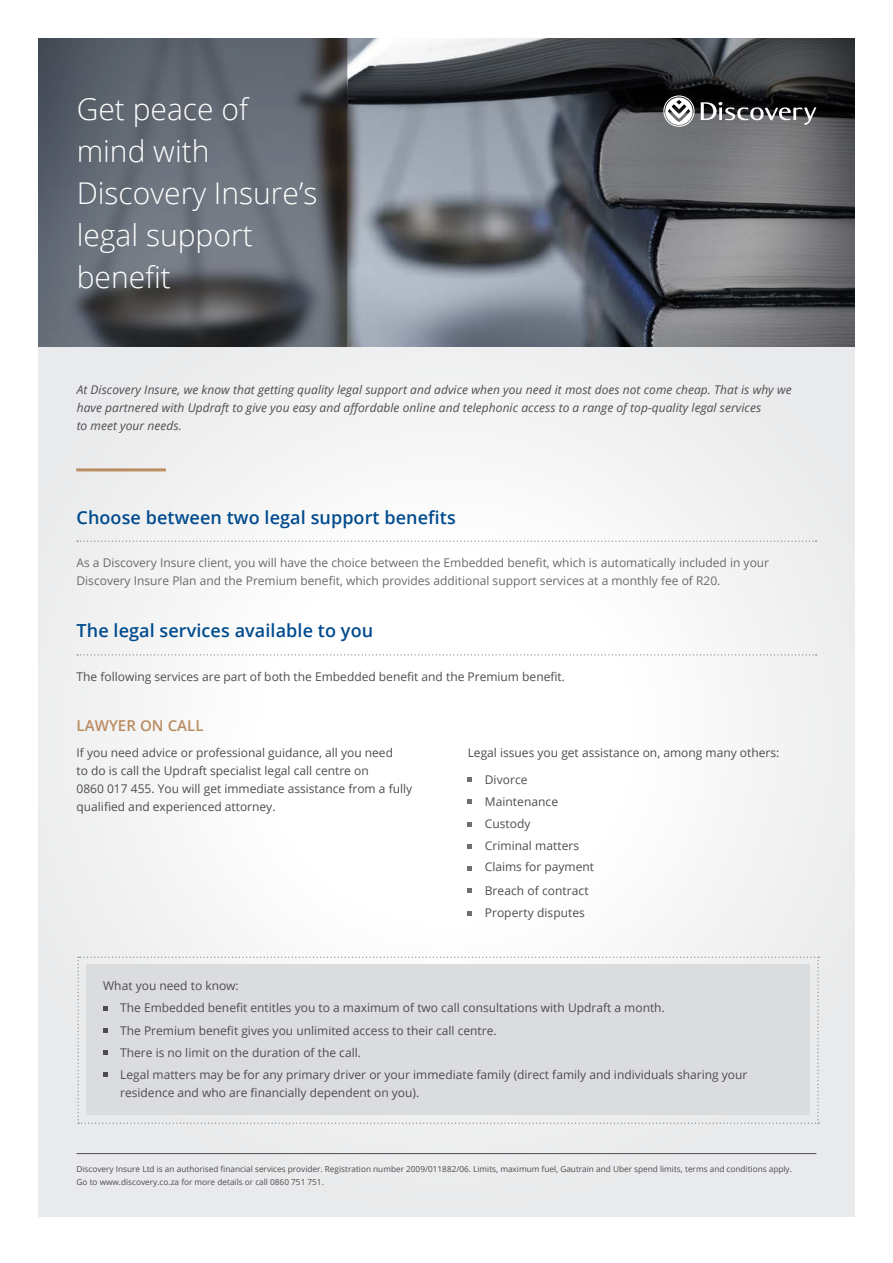
<style>
.page{position:relative;width:893px;height:1263px;background:#fff}
.page>*{position:absolute;margin:0;border:0;box-sizing:border-box;transform-origin:0 0}
.t1{font:300 30px/42px "Open Sans";color:#fff}
.t2{font:600 18px "Open Sans";letter-spacing:.005em;color:#004b8d}
.t3{font:600 15px "Open Sans";letter-spacing:.005em;color:#ba8c60}
.t4{font:12px/22.2px "Open Sans";color:#4d4d4f}
.t5{font:italic 12px/18px "Open Sans";letter-spacing:.005em;color:#4d4d4f}
.t6{font:12px/18px "Open Sans";color:#696a6c}
.t7{font:8.25px/13.5px "Open Sans";color:#4d4d4f}
</style>
<div class="page">
<div style="left:38px;top:257px;width:817px;height:960px;background:#f4f4f4"></div>
<img style="left:348px;top:38px;width:243px;height:309px">
<svg style="left:591px;top:38px;width:264px;height:309px;background:#57595e"></svg>
<svg style="left:701px;top:102px;width:115px;height:23px;background:#646466"></svg>
<svg style="left:663px;top:95px;width:31px;height:32px"></svg>
<svg style="left:38px;top:38px;width:309px;height:309px;background:#5c6169"></svg>
<hr style="left:76px;top:468px;width:90px;height:3px;background:#ba8c60">
<hr style="left:77px;top:1153px;width:739px;height:1px;background:#4d4d4f">
<svg style="left:78px;top:957px;width:741px;height:167px;background:#dcdddf"></svg>
<svg style="left:77px;top:541px;width:740px;height:1px"></svg>
<svg style="left:77px;top:654px;width:740px;height:1px"></svg>
<svg style="left:468px;top:777px;width:4px;height:5px"></svg>
<svg style="left:468px;top:800px;width:4px;height:4px"></svg>
<svg style="left:468px;top:822px;width:4px;height:4px"></svg>
<svg style="left:468px;top:844px;width:4px;height:4px"></svg>
<svg style="left:468px;top:866px;width:4px;height:5px"></svg>
<svg style="left:468px;top:889px;width:4px;height:4px"></svg>
<svg style="left:468px;top:911px;width:4px;height:4px"></svg>
<h1 class="t1" style="left:77px;top:87px;width:242px">Get peace of mind with<br>Discovery Insure’s legal support benefit</h1>
<p class="t5" style="left:77px;top:381px;width:716px">At Discovery Insure, we know that getting quality legal support and advice when you need it most does not come cheap. That is why we have partnered with Updraft to give you easy and affordable online and telephonic access to a range of top-quality legal services<br>to meet your needs.</p>
<h2 class="t2" style="left:77px;top:505px;width:381px">Choose between two legal support benefits</h2>
<p class="t6" style="left:77px;top:553px;width:694px">As a Discovery Insure client, you will have the choice between the Embedded benefit, which is automatically included in your<br>Discovery Insure Plan and the Premium benefit, which provides additional support services at a monthly fee of R20.</p>
<h2 class="t2" style="left:77px;top:618px;width:298px">The legal services available to you</h2>
<p class="t4" style="left:77px;top:665px;width:490px">The following services are part of both the Embedded benefit and the Premium benefit.</p>
<p class="t3" style="left:77px;top:715px;width:129px">LAWYER ON CALL</p>
<p class="t4" style="left:77px;top:743px;width:337px;line-height:18px">If you need advice or professional guidance, all you need<br>to do is call the Updraft specialist legal call centre on<br>0860 017 455. You will get immediate assistance from a fully qualified and experienced attorney.</p>
<p class="t4" style="left:468px;top:741px;width:313px">Legal issues you get assistance on, among many others:</p>
<p class="t4" style="left:485px;top:768px;width:96px">Divorce<br>Maintenance<br>Custody<br>Criminal matters</p>
<p class="t4" style="left:485px;top:854px;width:111px;line-height:23.7px">Claims for payment<br>Breach of contract</p>
<p class="t4" style="left:485px;top:901px;width:102px">Property disputes</p>
<p class="t4" style="left:120px;top:974px;width:629px;text-indent:-17px">What you need to know:<br>The Embedded benefit entitles you to a maximum of two call consultations with Updraft a month.<br>The Premium benefit gives you unlimited access to their call centre.<br>There is no limit on the duration of the call.<br>Legal matters may be for any primary driver or your immediate family (direct family and individuals sharing your</p>
<p class="t4" style="left:120px;top:1081px;width:301px">residence and who are financially dependent on you).</p>
<p class="t7" style="left:77px;top:1162px;width:717px">Discovery Insure Ltd is an authorised financial services provider. Registration number 2009/011882/06. Limits, maximum fuel, Gautrain and Uber spend limits, terms and conditions apply.<br>Go to www.discovery.co.za for more details or call 0860 751 751.</p>
</div>
